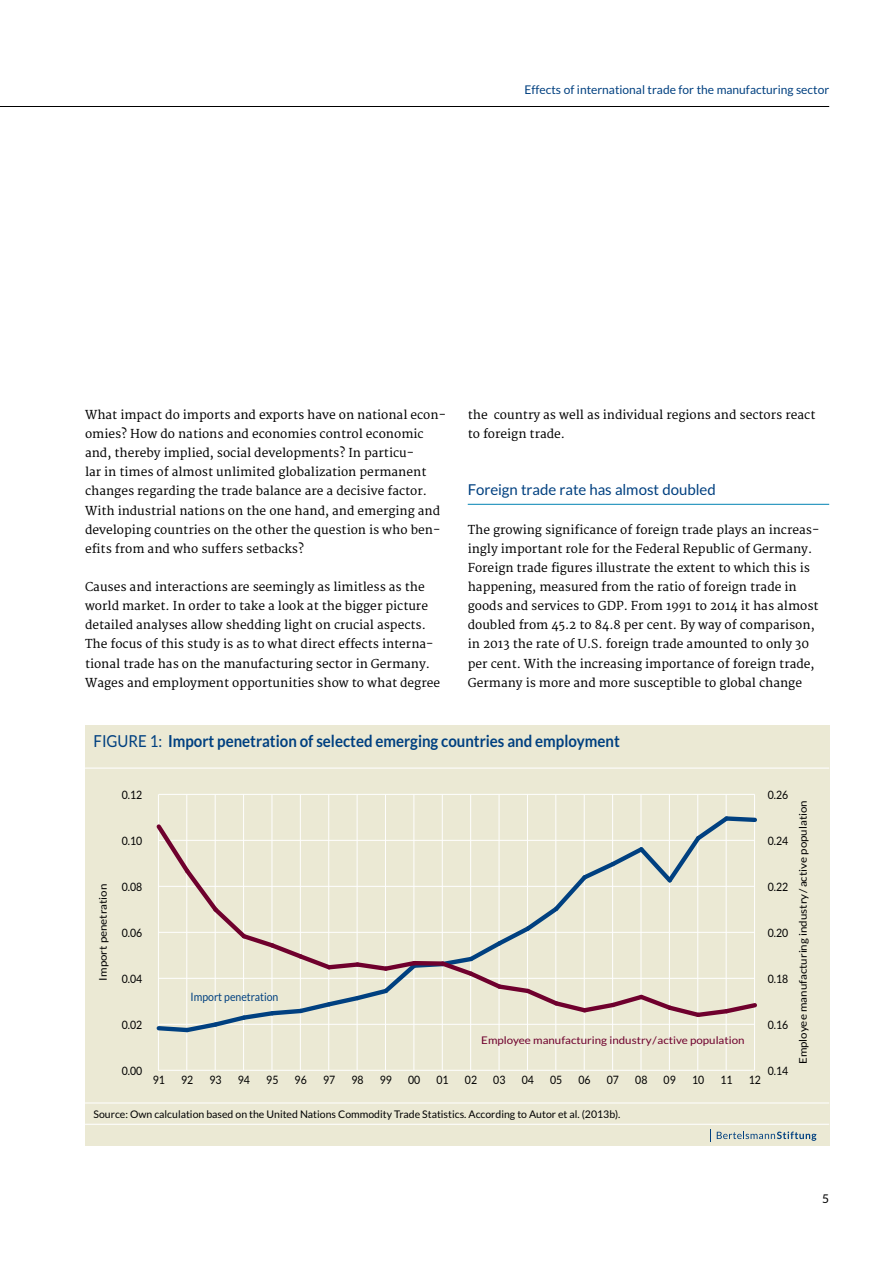
<style>
.page{position:relative;width:893px;height:1263px;background:#fff}
.page>*{position:absolute;margin:0;border:0;box-sizing:border-box;transform-origin:0 0}
.t1{font:700 16.5px "Lato";color:#004080;scale:.91 1}
.t2{font:15px "Lato";letter-spacing:-.005em;color:#004080}
.t3{font:12px/19.2px "Merriweather";color:#000}
.t4{font:12px "Lato";color:#004080}
.t5{font:12px "Lato";color:#000}
.t6{font:11.55px "Lato";color:#000;scale:.91 1}
.t7{font:11.55px "Lato";color:#004080;scale:.91 1}
.t8{font:10.5px "Lato";color:#000}
.t9{font:10.5px "Lato";color:#000;scale:1.1 1}
.t10{font:10.5px "Lato";color:#6f002d;scale:1.1 1}
.s1{font-weight:400}
</style>
<div class="page">
<hr style="left:0;top:106px;width:829px;height:1px;background:#000">
<hr style="left:468px;top:504px;width:361px;height:1px;background:#0082b3">
<div style="left:85px;top:725px;width:740px;height:421px;background:#ebe9d4"></div>
<hr style="left:158px;top:1070px;width:596px;height:1px;background:#fff">
<hr style="left:158px;top:794px;width:1px;height:276px;background:#fff">
<hr style="left:186px;top:794px;width:1px;height:276px;background:#fff">
<hr style="left:215px;top:794px;width:1px;height:276px;background:#fff">
<hr style="left:243px;top:794px;width:1px;height:276px;background:#fff">
<hr style="left:272px;top:794px;width:1px;height:276px;background:#fff">
<hr style="left:300px;top:794px;width:1px;height:276px;background:#fff">
<hr style="left:328px;top:794px;width:1px;height:276px;background:#fff">
<hr style="left:357px;top:794px;width:1px;height:276px;background:#fff">
<hr style="left:385px;top:794px;width:1px;height:276px;background:#fff">
<hr style="left:414px;top:794px;width:1px;height:276px;background:#fff">
<hr style="left:442px;top:794px;width:1px;height:276px;background:#fff">
<hr style="left:470px;top:794px;width:1px;height:276px;background:#fff">
<hr style="left:499px;top:794px;width:1px;height:276px;background:#fff">
<hr style="left:527px;top:794px;width:1px;height:276px;background:#fff">
<hr style="left:555px;top:794px;width:1px;height:276px;background:#fff">
<hr style="left:584px;top:794px;width:1px;height:276px;background:#fff">
<hr style="left:612px;top:794px;width:1px;height:276px;background:#fff">
<hr style="left:641px;top:794px;width:1px;height:276px;background:#fff">
<hr style="left:669px;top:794px;width:1px;height:276px;background:#fff">
<hr style="left:697px;top:794px;width:1px;height:276px;background:#fff">
<hr style="left:726px;top:794px;width:1px;height:276px;background:#fff">
<hr style="left:754px;top:794px;width:1px;height:276px;background:#fff">
<hr style="left:159px;top:794px;width:596px;height:1px;background:#fff">
<svg style="left:156px;top:812px;width:601px;height:223px"></svg>
<hr style="left:85px;top:767px;width:744px;height:2px;background:#fff">
<hr style="left:85px;top:1124px;width:744px;height:1px;background:#fff">
<hr style="left:85px;top:1102px;width:744px;height:1px;background:#fff">
<svg style="left:717px;top:1131px;width:99px;height:10px"></svg>
<svg style="left:710px;top:1129px;width:1px;height:13px"></svg>
<p class="t4" style="left:524px;top:83px;width:306px">Effects of international trade for the manufacturing sector</p>
<p class="t3" style="left:85px;top:405px;width:362px">What impact do imports and exports have on national econ&shy;omies? How do nations and economies control economic and, thereby implied, social developments? In particu-<br>lar in times of almost unlimited globalization permanent changes regarding the trade balance are a decisive factor.<br>With industrial nations on the one hand, and emerging and developing countries on the other the question is who ben&shy;efits from and who suffers setbacks?</p>
<p class="t3" style="left:85px;top:578px;width:357px">Causes and interactions are seemingly as limitless as the world market. In order to take a look at the bigger picture detailed analyses allow shedding light on crucial aspects.<br>The focus of this study is as to what direct effects interna&shy;tional trade has on the manufacturing sector in Germany.<br>Wages and employment opportunities show to what degree</p>
<p class="t3" style="left:468px;top:405px;width:349px">the country as well as individual regions and sectors react to foreign trade.</p>
<p class="t2" style="left:468px;top:482px;width:250px">Foreign trade rate has almost doubled</p>
<p class="t3" style="left:468px;top:520px;width:353px">The growing significance of foreign trade plays an increas&shy;ingly important role for the Federal Republic of Germany.<br>Foreign trade figures illustrate the extent to which this is happening, measured from the ratio of foreign trade in goods and services to GDP. From 1991 to 2014 it has almost doubled from 45.2 to 84.8 per cent. By way of comparison, in 2013 the rate of U.S. foreign trade amounted to only 30 per cent. With the increasing importance of foreign trade, Germany is more and more susceptible to global change</p>
<h1 class="t1" style="left:94px;top:731px;width:580px"><span class="s1">FIGURE 1:</span> Import penetration of selected emerging countries and employment</h1>
<p class="t6" style="left:122px;top:788px;width:24px">0.12</p>
<p class="t6" style="left:122px;top:834px;width:24px">0.10</p>
<p class="t6" style="left:768px;top:788px;width:24px">0.26</p>
<p class="t6" style="left:768px;top:834px;width:24px">0.24</p>
<p class="t9" style="left:97px;top:980px;width:89px;rotate:-90deg">Import penetration</p>
<p class="t6" style="left:122px;top:880px;width:24px">0.08</p>
<p class="t6" style="left:122px;top:926px;width:24px">0.06</p>
<p class="t6" style="left:768px;top:880px;width:24px">0.22</p>
<p class="t6" style="left:768px;top:926px;width:24px">0.20</p>
<p class="t6" style="left:122px;top:972px;width:24px">0.04</p>
<p class="t6" style="left:768px;top:972px;width:24px">0.18</p>
<p class="t7" style="left:191px;top:990px;width:98px">Import penetration</p>
<p class="t6" style="left:122px;top:1018px;width:24px">0.02</p>
<p class="t6" style="left:768px;top:1018px;width:24px">0.16</p>
<p class="t10" style="left:481px;top:1034px;width:241px">Employee manufacturing industry/active population</p>
<p class="t6" style="left:122px;top:1064px;width:24px">0.00</p>
<p class="t6" style="left:768px;top:1064px;width:24px">0.14</p>
<p class="t6" style="left:153px;top:1073px;width:15px">91</p>
<p class="t6" style="left:181px;top:1073px;width:15px">92</p>
<p class="t6" style="left:209px;top:1073px;width:15px">93</p>
<p class="t6" style="left:238px;top:1073px;width:15px">94</p>
<p class="t6" style="left:266px;top:1073px;width:15px">95</p>
<p class="t6" style="left:295px;top:1073px;width:15px">96</p>
<p class="t6" style="left:323px;top:1073px;width:15px">97</p>
<p class="t6" style="left:351px;top:1073px;width:15px">98</p>
<p class="t6" style="left:380px;top:1073px;width:15px">99</p>
<p class="t6" style="left:408px;top:1073px;width:15px">00</p>
<p class="t6" style="left:437px;top:1073px;width:15px">01</p>
<p class="t6" style="left:465px;top:1073px;width:15px">02</p>
<p class="t6" style="left:493px;top:1073px;width:15px">03</p>
<p class="t6" style="left:522px;top:1073px;width:15px">04</p>
<p class="t6" style="left:550px;top:1073px;width:15px">05</p>
<p class="t6" style="left:578px;top:1073px;width:15px">06</p>
<p class="t6" style="left:607px;top:1073px;width:15px">07</p>
<p class="t6" style="left:635px;top:1073px;width:15px">08</p>
<p class="t6" style="left:664px;top:1073px;width:15px">09</p>
<p class="t6" style="left:692px;top:1073px;width:15px">10</p>
<p class="t6" style="left:720px;top:1073px;width:15px">11</p>
<p class="t6" style="left:749px;top:1073px;width:15px">12</p>
<p class="t8" style="left:94px;top:1108px;width:528px">Source: Own calculation based on the United Nations Commodity Trade Statistics. According to Autor et al. (2013b).</p>
<p class="t9" style="left:797px;top:1064px;width:241px;rotate:-90deg">Employee manufacturing industry/active population</p>
<p class="t5" style="left:822px;top:1192px;width:8px">5</p>
</div>
